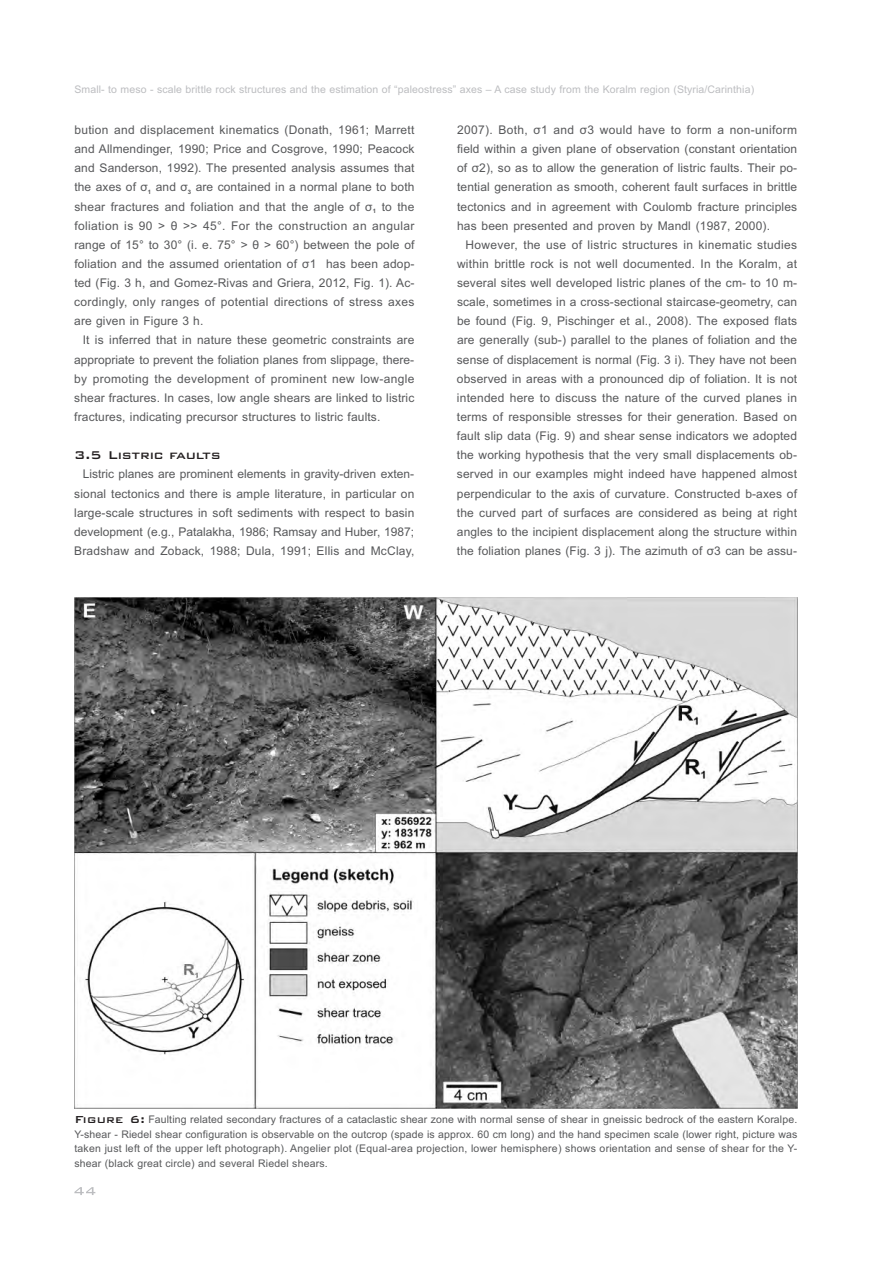
<style>
.page{position:relative;width:893px;height:1263px;background:#fff}
.page>*{position:absolute;margin:0;border:0;box-sizing:border-box;transform-origin:0 0}
.t1{font:500 15px "Bank Gothic BT";letter-spacing:-.015em;color:#231f20}
.t2{font:12px/19.2px "Arial";letter-spacing:.01em;color:#57585a;text-align:justify}
.t3{font:10.5px/14.9px "Arial";letter-spacing:.015em;color:#57585a;text-align:justify}
.t4{font:10.5px "Arial";letter-spacing:.01em;color:#bcbdc0}
.t5{font:700 6px "Arial";color:#57585a}
.s1{font-family:"Bank Gothic BT";font-weight:500;font-size:13.5px;color:#231f20}
</style>
<div class="page">
<img style="left:74px;top:597px;width:724px;height:511px">
<svg style="left:74px;top:1187px;width:21px;height:8px"></svg>
<p class="t4" style="left:74px;top:85px;width:681px">Small- to meso - scale brittle rock structures and the estimation of “paleostress” axes – A case study from the Koralm region (Styria/Carinthia)</p>
<p class="t2" style="left:74px;top:121px;width:342px">bution and displacement kinematics (Donath, 1961; Marrett and Allmendinger, 1990; Price and Cosgrove, 1990; Peacock and Sanderson, 1992). The presented analysis assumes that the axes of σ and σ are contained in a normal plane to both</p>
<p class="t5" style="left:148px;top:189px;width:5px">1</p>
<p class="t5" style="left:188px;top:189px;width:5px">3</p>
<p class="t2" style="left:74px;top:198px;width:342px">shear fractures and foliation and that the angle of σ to the</p>
<p class="t5" style="left:373px;top:209px;width:5px">1</p>
<p class="t2" style="left:74px;top:217px;width:342px">foliation is 90 &gt; θ &gt;&gt; 45°. For the construction an angular range of 15° to 30° (i. e. 75° &gt; θ &gt; 60°) between the pole of foliation and the assumed orientation of σ1 has been adop&shy;ted (Fig. 3 h, and Gomez-Rivas and Griera, 2012, Fig. 1). Ac&shy;cordingly, only ranges of potential directions of stress axes are given in Figure 3 h.</p>
<p class="t2" style="left:74px;top:332px;width:342px;text-indent:9px">It is inferred that in nature these geometric constraints are appropriate to prevent the foliation planes from slippage, there&shy;by promoting the development of prominent new low-angle shear fractures. In cases, low angle shears are linked to listric fractures, indicating precursor structures to listric faults.</p>
<p class="t1" style="left:74px;top:448px;width:148px">3.5 Listric faults</p>
<p class="t2" style="left:74px;top:466px;width:342px;text-indent:9px">Listric planes are prominent elements in gravity-driven exten&shy;sional tectonics and there is ample literature, in particular on large-scale structures in soft sediments with respect to basin development (e.g., Patalakha, 1986; Ramsay and Huber, 1987; Bradshaw and Zoback, 1988; Dula, 1991; Ellis and McClay,</p>
<p class="t2" style="left:457px;top:121px;width:342px">2007). Both, σ1 and σ3 would have to form a non-uniform field within a given plane of observation (constant orientation of σ2), so as to allow the generation of listric faults. Their po&shy;tential generation as smooth, coherent fault surfaces in brittle tectonics and in agreement with Coulomb fracture principles has been presented and proven by Mandl (1987, 2000).</p>
<p class="t2" style="left:457px;top:236px;width:342px;text-indent:9px">However, the use of listric structures in kinematic studies within brittle rock is not well documented. In the Koralm, at several sites well developed listric planes of the cm- to 10 m&shy;scale, sometimes in a cross-sectional staircase-geometry, can be found (Fig. 9, Pischinger et al., 2008). The exposed flats are generally (sub-) parallel to the planes of foliation and the sense of displacement is normal (Fig. 3 i). They have not been observed in areas with a pronounced dip of foliation. It is not intended here to discuss the nature of the curved planes in terms of responsible stresses for their generation. Based on fault slip data (Fig. 9) and shear sense indicators we adopted the working hypothesis that the very small displacements ob&shy;served in our examples might indeed have happened almost perpendicular to the axis of curvature. Constructed b-axes of the curved part of surfaces are considered as being at right angles to the incipient displacement along the structure within the foliation planes (Fig. 3 j). The azimuth of σ3 can be assu-</p>
<p class="t3" style="left:74px;top:1112px;width:724px"><span class="s1">Figure 6:</span> Faulting related secondary fractures of a cataclastic shear zone with normal sense of shear in gneissic bedrock of the eastern Koralpe.<br>Y-shear - Riedel shear configuration is observable on the outcrop (spade is approx. 60 cm long) and the hand specimen scale (lower right, picture was taken just left of the upper left photograph). Angelier plot (Equal-area projection, lower hemisphere) shows orientation and sense of shear for the Y&shy;shear (black great circle) and several Riedel shears.</p>
</div>
